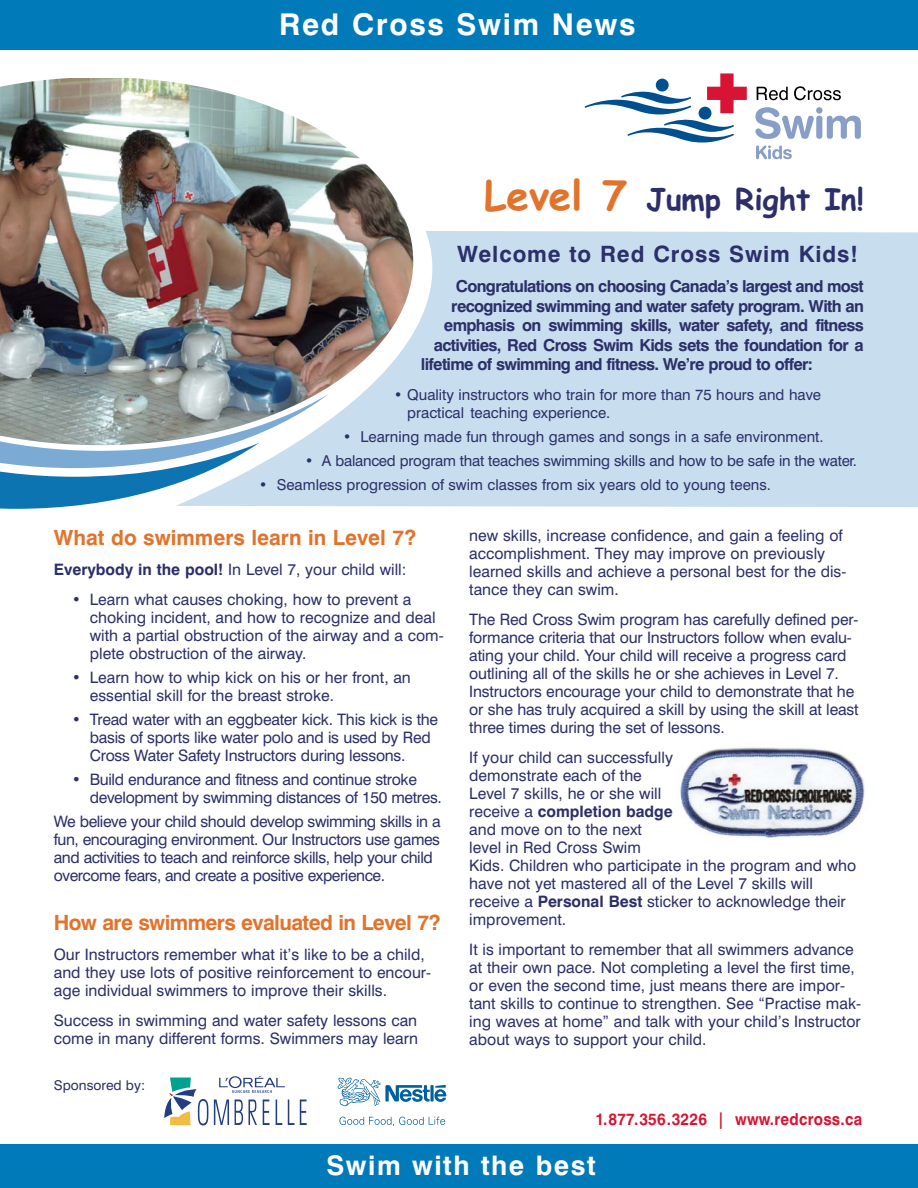
<style>
.page{position:relative;width:918px;height:1188px;background:#fff}
.page>*{position:absolute;margin:0;border:0;box-sizing:border-box;transform-origin:0 0}
.t1{font:700 30px "Comic Sans MS";color:#2c2f69}
.t2{font:700 30px "Swiss 721 BT";letter-spacing:.055em;color:#fff}
.t3{font:700 27px "Swiss 721 BT";letter-spacing:.055em;color:#fff}
.t4{font:700 22.5px "Swiss 721 BT";letter-spacing:.04em;color:#2c2f69}
.t5{font:700 21px "Swiss 721 BT";letter-spacing:-.03em;color:#e2732c}
.t6{font:700 21px "Swiss 721 BT";color:#e2732c}
.t7{font:700 16.5px "Swiss 721 BT";letter-spacing:-.04em;color:#2c2f69}
.t8{font:700 16.5px "Swiss 721 BT";letter-spacing:.015em;color:#d71533;scale:.92 1}
.t9{font:15.75px/18px "Swiss 721 BT";color:#2c2f69}
.t10{font:15.75px/18px "Swiss 721 BT";letter-spacing:-.025em;color:#2c2f69}
.t11{font:15.75px/18px "Swiss 721 BT";letter-spacing:-.02em;color:#2c2f69}
.t12{font:15px/18px "Swiss 721 BT";color:#2c2f69}
.t13{font:13.5px "Swiss 721 BT";color:#2c2f69}
.s1{font-size:40.5px;color:#e2732c}
.s2{font-weight:700}
</style>
<div class="page">
<div style="left:0;top:1145px;width:918px;height:43px;background:#007ab8"></div>
<img style="left:0;top:78px;width:409px;height:153px">
<img style="left:0;top:146px;width:329px;height:85px">
<img style="left:0;top:193px;width:259px;height:316px">
<div style="left:0;top:0;width:918px;height:50px;background:#007ab8"></div>
<svg style="left:757px;top:87px;width:31px;height:13px"></svg>
<svg style="left:794px;top:86px;width:47px;height:14px"></svg>
<svg style="left:585px;top:73px;width:162px;height:70px"></svg>
<svg style="left:755px;top:107px;width:106px;height:32px"></svg>
<svg style="left:756px;top:145px;width:36px;height:14px"></svg>
<svg style="left:164px;top:1076px;width:143px;height:49px"></svg>
<svg style="left:338px;top:1078px;width:108px;height:28px"></svg>
<svg style="left:339px;top:1117px;width:106px;height:9px"></svg>
<svg style="left:155px;top:231px;width:763px;height:278px;background:#bccad5"></svg>
<img style="left:679px;top:747px;width:186px;height:91px">
<h1 class="t2" style="left:279px;top:14px;width:358px">Red Cross Swim News</h1>
<h1 class="t1" style="left:484px;top:186px;width:381px"><span class="s1">Level 7</span> Jump Right In!</h1>
<h3 class="t4" style="left:457px;top:246px;width:402px">Welcome to Red Cross Swim Kids!</h3>
<p class="t7" style="left:456px;top:281px;width:410px">Congratulations on choosing Canada’s largest and most</p>
<p class="t7" style="left:451px;top:300px;width:414px">recognized swimming and water safety program. With an</p>
<p class="t7" style="left:444px;top:320px;width:421px">emphasis on swimming skills, water safety, and fitness</p>
<p class="t7" style="left:434px;top:339px;width:432px">activities, Red Cross Swim Kids sets the foundation for a</p>
<p class="t7" style="left:421px;top:359px;width:394px">lifetime of swimming and fitness. We’re proud to offer:</p>
<p class="t12" style="left:407px;top:388px;width:415px;text-indent:-13px">• Quality instructors who train for more than 75 hours and have practical teaching experience.</p>
<p class="t12" style="left:343px;top:430px;width:482px">• Learning made fun through games and songs in a safe environment.</p>
<p class="t12" style="left:305px;top:454px;width:554px">• A balanced program that teaches swimming skills and how to be safe in the water.</p>
<p class="t12" style="left:259px;top:478px;width:514px">• Seamless progression of swim classes from six years old to young teens.</p>
<h3 class="t6" style="left:54px;top:530px;width:364px">What do swimmers learn in Level 7?</h3>
<p class="t9" style="left:54px;top:562px;width:354px"><span class="s2">Everybody in the pool!</span> In Level 7, your child will:</p>
<p class="t9" style="left:90px;top:592px;width:355px;text-indent:-18px">• Learn what causes choking, how to prevent a choking incident, and how to recognize and deal with a partial obstruction of the airway and a com&shy;plete obstruction of the airway.</p>
<p class="t9" style="left:90px;top:670px;width:323px;text-indent:-18px">• Learn how to whip kick on his or her front, an essential skill for the breast stroke.</p>
<p class="t9" style="left:90px;top:712px;width:350px;text-indent:-18px">• Tread water with an eggbeater kick. This kick is the basis of sports like water polo and is used by Red<br>Cross Water Safety Instructors during lessons.</p>
<p class="t11" style="left:90px;top:772px;width:354px;text-indent:-18px">• Build endurance and fitness and continue stroke development by swimming distances of 150 metres.</p>
<p class="t10" style="left:54px;top:814px;width:388px">We believe your child should develop swimming skills in a fun, encouraging environment. Our Instructors use games and activities to teach and reinforce skills, help your child overcome fears, and create a positive experience.</p>
<h3 class="t5" style="left:54px;top:915px;width:388px">How are swimmers evaluated in Level 7?</h3>
<p class="t9" style="left:54px;top:947px;width:379px">Our Instructors remember what it’s like to be a child, and they use lots of positive reinforcement to encour&shy;age individual swimmers to improve their skills.</p>
<p class="t9" style="left:54px;top:1013px;width:366px">Success in swimming and water safety lessons can come in many different forms. Swimmers may learn</p>
<p class="t13" style="left:54px;top:1081px;width:93px">Sponsored by:</p>
<p class="t9" style="left:469px;top:528px;width:379px">new skills, increase confidence, and gain a feeling of accomplishment. They may improve on previously learned skills and achieve a personal best for the dis&shy;tance they can swim.</p>
<p class="t9" style="left:469px;top:612px;width:391px">The Red Cross Swim program has carefully defined per&shy;formance criteria that our Instructors follow when evalu&shy;ating your child. Your child will receive a progress card outlining all of the skills he or she achieves in Level 7.<br>Instructors encourage your child to demonstrate that he or she has truly acquired a skill by using the skill at least three times during the set of lessons.</p>
<p class="t9" style="left:469px;top:750px;width:389px">If your child can successfully<br>demonstrate each of the<br>Level 7 skills, he or she will<br>receive a <span class="s2">completion badge<br></span>and move on to the next<br>level in Red Cross Swim<br>Kids. Children who participate in the program and who have not yet mastered all of the Level 7 skills will receive a <span class="s2">Personal Best</span> sticker to acknowledge their improvement.</p>
<p class="t9" style="left:469px;top:942px;width:393px">It is important to remember that all swimmers advance at their own pace. Not completing a level the first time, or even the second time, just means there are impor&shy;tant skills to continue to strengthen. See “Practise mak&shy;ing waves at home” and talk with your child’s Instructor about ways to support your child.</p>
<p class="t8" style="left:596px;top:1113px;width:291px">1.877.356.3226 | www.redcross.ca</p>
<h2 class="t3" style="left:326px;top:1155px;width:271px">Swim with the best</h2>
</div>
